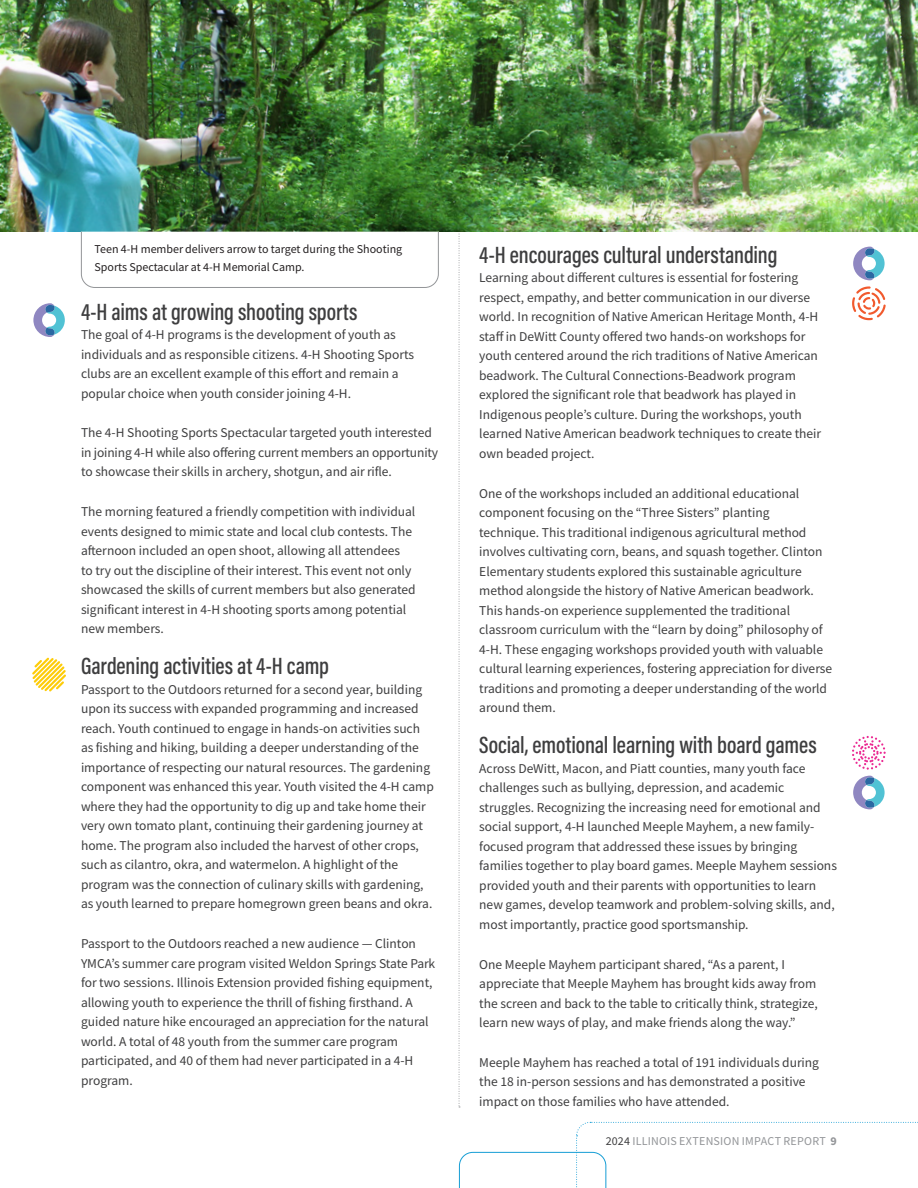
<style>
.page{position:relative;width:918px;height:1188px;background:#fff}
.page>*{position:absolute;margin:0;border:0;box-sizing:border-box;transform-origin:0 0}
.Story_Title{font:24px "Acumin Variable Concept";letter-spacing:-.005em;color:#3e3e3f}
.t1{font:13.5px/19.5px "Source Sans Variable";color:#3e3e3f}
.Image_Caption{font:12px/18px "Source Sans Variable";color:#231f20}
.t2{font:12px "Source Sans Variable";letter-spacing:.015em;color:#939598}
.s1{color:#3e3e3f}
</style>
<div class="page">
<svg style="left:459px;top:233px;width:1px;height:875px"></svg>
<svg style="left:459px;top:1122px;width:459px;height:66px"></svg>
<img style="left:0;top:0;width:918px;height:232px">
<svg style="left:81px;top:231px;width:358px;height:57px"></svg>
<svg style="left:32px;top:658px;width:34px;height:33px"></svg>
<svg style="left:852px;top:736px;width:34px;height:34px"></svg>
<svg style="left:853px;top:776px;width:32px;height:33px"></svg>
<svg style="left:853px;top:247px;width:32px;height:33px"></svg>
<svg style="left:33px;top:303px;width:32px;height:34px"></svg>
<svg style="left:852px;top:286px;width:34px;height:34px"></svg>
<p class="Image_Caption" style="left:94px;top:240px;width:309px">Teen 4-H member delivers arrow to target during the Shooting<br>Sports Spectacular at 4-H Memorial Camp.</p>
<h2 class="Story_Title" style="left:81px;top:295px;width:278px">4-H aims at growing shooting sports</h2>
<p class="t1" style="left:81px;top:325px;width:335px">The goal of 4-H programs is the development of youth as individuals and as responsible citizens. 4-H Shooting Sports clubs are an excellent example of this effort and remain a popular choice when youth consider joining 4-H.</p>
<p class="t1" style="left:81px;top:423px;width:359px">The 4-H Shooting Sports Spectacular targeted youth interested in joining 4-H while also offering current members an opportunity to showcase their skills in archery, shotgun, and air rifle.</p>
<p class="t1" style="left:81px;top:502px;width:336px">The morning featured a friendly competition with individual events designed to mimic state and local club contests. The afternoon included an open shoot, allowing all attendees<br>to try out the discipline of their interest. This event not only showcased the skills of current members but also generated significant interest in 4-H shooting sports among potential new members.</p>
<h2 class="Story_Title" style="left:81px;top:649px;width:250px">Gardening activities at 4-H camp</h2>
<p class="t1" style="left:81px;top:680px;width:354px">Passport to the Outdoors returned for a second year, building upon its success with expanded programming and increased reach. Youth continued to engage in hands-on activities such as fishing and hiking, building a deeper understanding of the importance of respecting our natural resources. The gardening component was enhanced this year. Youth visited the 4-H camp where they had the opportunity to dig up and take home their very own tomato plant, continuing their gardening journey at home. The program also included the harvest of other crops, such as cilantro, okra, and watermelon. A highlight of the program was the connection of culinary skills with gardening, as youth learned to prepare homegrown green beans and okra.</p>
<p class="t1" style="left:81px;top:934px;width:356px">Passport to the Outdoors reached a new audience — Clinton YMCA’s summer care program visited Weldon Springs State Park for two sessions. Illinois Extension provided fishing equipment, allowing youth to experience the thrill of fishing firsthand. A guided nature hike encouraged an appreciation for the natural world. A total of 48 youth from the summer care program participated, and 40 of them had never participated in a 4-H program.</p>
<h2 class="Story_Title" style="left:479px;top:238px;width:300px">4-H encourages cultural understanding</h2>
<p class="t1" style="left:479px;top:268px;width:343px">Learning about different cultures is essential for fostering respect, empathy, and better communication in our diverse world. In recognition of Native American Heritage Month, 4-H staff in DeWitt County offered two hands-on workshops for youth centered around the rich traditions of Native American beadwork. The Cultural Connections-Beadwork program explored the significant role that beadwork has played in Indigenous people’s culture. During the workshops, youth learned Native American beadwork techniques to create their own beaded project.</p>
<p class="t1" style="left:479px;top:484px;width:355px">One of the workshops included an additional educational component focusing on the “Three Sisters” planting technique. This traditional indigenous agricultural method involves cultivating corn, beans, and squash together. Clinton Elementary students explored this sustainable agriculture method alongside the history of Native American beadwork.<br>This hands-on experience supplemented the traditional classroom curriculum with the “learn by doing” philosophy of 4-H. These engaging workshops provided youth with valuable cultural learning experiences, fostering appreciation for diverse traditions and promoting a deeper understanding of the world around them.</p>
<h2 class="Story_Title" style="left:479px;top:729px;width:339px">Social, emotional learning with board games</h2>
<p class="t1" style="left:479px;top:759px;width:359px">Across DeWitt, Macon, and Piatt counties, many youth face challenges such as bullying, depression, and academic struggles. Recognizing the increasing need for emotional and social support, 4-H launched Meeple Mayhem, a new family&shy;focused program that addressed these issues by bringing families together to play board games. Meeple Mayhem sessions provided youth and their parents with opportunities to learn new games, develop teamwork and problem-solving skills, and, most importantly, practice good sportsmanship.</p>
<p class="t1" style="left:479px;top:955px;width:340px">One Meeple Mayhem participant shared, “As a parent, I appreciate that Meeple Mayhem has brought kids away from the screen and back to the table to critically think, strategize, learn new ways of play, and make friends along the way.”</p>
<p class="t1" style="left:479px;top:1053px;width:341px">Meeple Mayhem has reached a total of 191 individuals during the 18 in-person sessions and has demonstrated a positive impact on those families who have attended.</p>
<p class="t2" style="left:606px;top:1133px;width:233px"><span class="s1">2024</span> ILLINOIS EXTENSION IMPACT REPORT 9</p>
</div>
